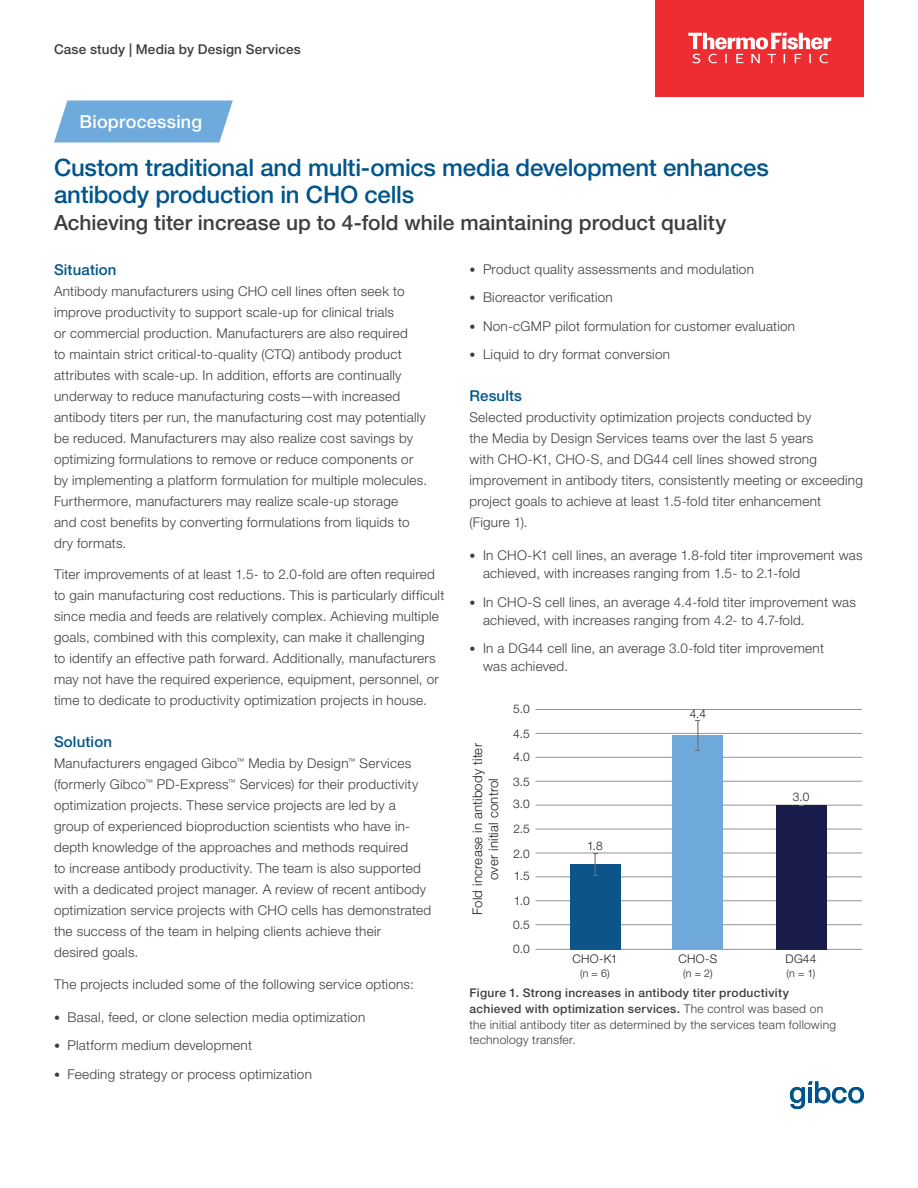
<style>
.page{position:relative;width:918px;height:1188px;background:#fff}
.page>*{position:absolute;margin:0;border:0;box-sizing:border-box;transform-origin:0 0}
.t1{font:500 24px/27px "Helvetica Neue LTW1 G";letter-spacing:-.01em;color:#01558a}
.SH5{font:500 21px "Helvetica Neue LTW1 G";color:#3e3e3f}
.Label_Identifier{font:500 18px "Helvetica Neue LTW1 G";letter-spacing:.01em;color:#fff}
.Content_Header{font:500 15px "Helvetica Neue LTW1 G";letter-spacing:.01em;color:#01558a}
.Body__Copy__No_Basel{font:300 13.5px/21px "Helvetica Neue LTW1 G";letter-spacing:.02em;color:#3e3e3f}
.Technical_Eyebrow{font:500 13.5px "Helvetica Neue LTW1 G";letter-spacing:.015em;color:#3e3e3f}
.t2{font:300 13.2px/15.9px "Helvetica Neue LTW1 G";letter-spacing:.015em;color:#211d1e;text-align:center}
.Figure_Caption{font:300 12px/15.8px "Helvetica Neue LTW1 G";letter-spacing:.025em;color:#3e3e3f}
.t3{font:300 11.85px/24.2px "Helvetica Neue LTW1 G";letter-spacing:.02em;color:#211d1e}
.t4{font:300 10.65px "Helvetica Neue LTW1 G";color:#211d1e}
.s1{font-size:12px}
.s2{font-weight:500}
</style>
<div class="page">
<svg style="left:54px;top:100px;width:179px;height:43px;background:#7cb2df"></svg>
<div style="left:656px;top:0;width:208px;height:96px;background:#ee2d33"></div>
<svg style="left:688px;top:33px;width:143px;height:30px"></svg>
<hr style="left:536px;top:781px;width:326px;height:1px;background:#929496">
<hr style="left:536px;top:805px;width:326px;height:1px;background:#929496">
<hr style="left:536px;top:829px;width:326px;height:1px;background:#929496">
<hr style="left:536px;top:853px;width:326px;height:1px;background:#929496">
<hr style="left:536px;top:877px;width:326px;height:1px;background:#929496">
<hr style="left:536px;top:924px;width:326px;height:1px;background:#929496">
<hr style="left:536px;top:900px;width:326px;height:1px;background:#929496">
<hr style="left:536px;top:733px;width:326px;height:1px;background:#929496">
<hr style="left:536px;top:757px;width:326px;height:1px;background:#929496">
<hr style="left:536px;top:709px;width:326px;height:1px;background:#929496">
<hr style="left:536px;top:949px;width:326px;height:1px;background:#929496">
<div style="left:673px;top:736px;width:50px;height:213px;background:#6fa9db"></div>
<div style="left:776px;top:805px;width:51px;height:144px;background:#1a1d4c"></div>
<div style="left:570px;top:864px;width:51px;height:85px;background:#0b558a"></div>
<svg style="left:593px;top:853px;width:4px;height:23px"></svg>
<hr style="left:698px;top:720px;width:1px;height:31px;background:#6d6e71">
<svg style="left:790px;top:1081px;width:74px;height:28px"></svg>
<p class="Technical_Eyebrow" style="left:54px;top:41px;width:248px">Case study | Media by Design Services</p>
<p class="Label_Identifier" style="left:80px;top:111px;width:124px">Bioprocessing</p>
<h5 class="t1" style="left:54px;top:154px;width:716px">Custom traditional and multi-omics media development enhances antibody production in CHO cells</h5>
<p class="SH5" style="left:54px;top:210px;width:674px">Achieving titer increase up to 4-fold while maintaining product quality</p>
<p class="Content_Header" style="left:54px;top:260px;width:64px">Situation</p>
<p class="Body__Copy__No_Basel" style="left:54px;top:280px;width:375px">Antibody manufacturers using CHO cell lines often seek to improve productivity to support scale-up for clinical trials<br>or commercial production. Manufacturers are also required<br>to maintain strict critical-to-quality (CTQ) antibody product attributes with scale-up. In addition, efforts are continually underway to reduce manufacturing costs—with increased antibody titers per run, the manufacturing cost may potentially be reduced. Manufacturers may also realize cost savings by optimizing formulations to remove or reduce components or by implementing a platform formulation for multiple molecules.<br>Furthermore, manufacturers may realize scale-up storage<br>and cost benefits by converting formulations from liquids to dry formats.</p>
<p class="Body__Copy__No_Basel" style="left:54px;top:564px;width:392px">Titer improvements of at least 1.5- to 2.0-fold are often required to gain manufacturing cost reductions. This is particularly difficult since media and feeds are relatively complex. Achieving multiple goals, combined with this complexity, can make it challenging<br>to identify an effective path forward. Additionally, manufacturers may not have the required experience, equipment, personnel, or time to dedicate to productivity optimization projects in house.</p>
<p class="Content_Header" style="left:54px;top:733px;width:60px">Solution</p>
<p class="Body__Copy__No_Basel" style="left:54px;top:753px;width:379px">Manufacturers engaged Gibco<sup>™</sup> Media by Design<sup>™</sup> Services (formerly Gibco<sup>™</sup> PD-Express<sup>™</sup> Services) for their productivity optimization projects. These service projects are led by a group of experienced bioproduction scientists who have in&shy;depth knowledge of the approaches and methods required<br>to increase antibody productivity. The team is also supported with a dedicated project manager. A review of recent antibody optimization service projects with CHO cells has demonstrated the success of the team in helping clients achieve their<br>desired goals.</p>
<p class="Body__Copy__No_Basel" style="left:54px;top:973px;width:361px">The projects included some of the following service options:</p>
<p class="Body__Copy__No_Basel" style="left:54px;top:1006px;width:313px"><span class="s1">•</span> Basal, feed, or clone selection media optimization</p>
<p class="Body__Copy__No_Basel" style="left:54px;top:1035px;width:200px"><span class="s1">•</span> Platform medium development</p>
<p class="Body__Copy__No_Basel" style="left:54px;top:1063px;width:259px"><span class="s1">•</span> Feeding strategy or process optimization</p>
<p class="Body__Copy__No_Basel" style="left:470px;top:258px;width:286px"><span class="s1">•</span> Product quality assessments and modulation</p>
<p class="Body__Copy__No_Basel" style="left:470px;top:287px;width:145px"><span class="s1">•</span> Bioreactor verification</p>
<p class="Body__Copy__No_Basel" style="left:470px;top:315px;width:327px"><span class="s1">•</span> Non-cGMP pilot formulation for customer evaluation</p>
<p class="Body__Copy__No_Basel" style="left:470px;top:344px;width:202px"><span class="s1">•</span> Liquid to dry format conversion</p>
<p class="Content_Header" style="left:470px;top:387px;width:54px">Results</p>
<p class="Body__Copy__No_Basel" style="left:470px;top:407px;width:395px">Selected productivity optimization projects conducted by<br>the Media by Design Services teams over the last 5 years<br>with CHO-K1, CHO-S, and DG44 cell lines showed strong improvement in antibody titers, consistently meeting or exceeding project goals to achieve at least 1.5-fold titer enhancement (Figure 1).</p>
<p class="Body__Copy__No_Basel" style="left:483px;top:546px;width:381px;line-height:18px;text-indent:-14px"><span class="s1">•</span> In CHO-K1 cell lines, an average 1.8-fold titer improvement was achieved, with increases ranging from 1.5- to 2.1-fold</p>
<p class="Body__Copy__No_Basel" style="left:483px;top:593px;width:374px;line-height:18px;text-indent:-14px"><span class="s1">•</span> In CHO-S cell lines, an average 4.4-fold titer improvement was achieved, with increases ranging from 4.2- to 4.7-fold.</p>
<p class="Body__Copy__No_Basel" style="left:483px;top:639px;width:343px;line-height:18px;text-indent:-14px"><span class="s1">•</span> In a DG44 cell line, an average 3.0-fold titer improvement was achieved.</p>
<p class="t2" style="left:469px;top:915px;width:173px;rotate:-90deg">Fold increase in antibody titer over initial control</p>
<p class="t3" style="left:513px;top:697px;width:18px;line-height:24.6px">5.0<br>4.5</p>
<p class="t3" style="left:513px;top:744px;width:18px;line-height:24.6px">4.0<br>3.5</p>
<p class="t3" style="left:513px;top:792px;width:18px;line-height:24.8px;text-align:justify">3.0<br>2.5<br>2.0</p>
<p class="t3" style="left:513px;top:864px;width:18px;text-align:justify">1.5<br>1.0<br>0.5<br>0.0</p>
<p class="t3" style="left:587px;top:834px;width:17px">1.8</p>
<p class="t3" style="left:573px;top:947px;width:46px">CHO-K1</p>
<p class="t3" style="left:690px;top:702px;width:18px">4.4</p>
<p class="t3" style="left:793px;top:785px;width:18px">3.0</p>
<p class="t3" style="left:679px;top:946px;width:40px">CHO-S</p>
<p class="t3" style="left:786px;top:947px;width:32px">DG44</p>
<p class="t4" style="left:580px;top:967px;width:31px">(n = 6)</p>
<p class="t4" style="left:683px;top:967px;width:31px">(n = 2)</p>
<p class="t4" style="left:787px;top:967px;width:30px">(n = 1)</p>
<p class="Figure_Caption" style="left:470px;top:985px;width:368px"><span class="s2">Figure 1. Strong increases in antibody titer productivity achieved with optimization services.</span> The control was based on the initial antibody titer as determined by the services team following technology transfer.</p>
</div>
